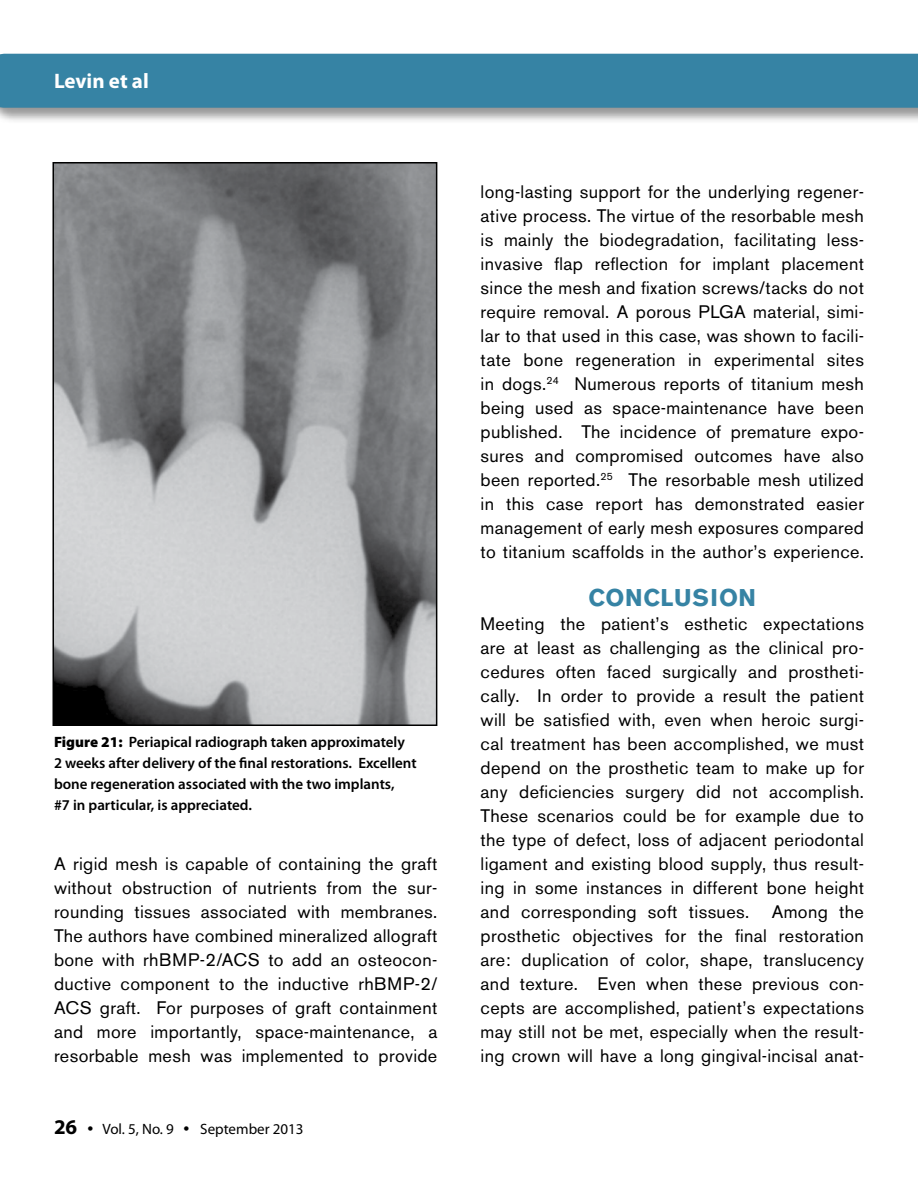
<style>
.page{position:relative;width:918px;height:1188px;background:#fff}
.page>*{position:absolute;margin:0;border:0;box-sizing:border-box;transform-origin:0 0}
.t1{font:700 24px "Akzidenz Grotesk BE";letter-spacing:.02em;color:#3683a4}
.t2{font:700 21px "Myriad Pro";color:#fff}
.t3{font:700 21px "Myriad Pro";color:#000}
.t4{font:18px/24px "Akzidenz Grotesk BE";letter-spacing:.02em;color:#000;text-align:justify}
.t5{font:600 15px/21px "Myriad Pro";color:#000}
.t6{font:15px "Myriad Pro";color:#000}
.s1{font-weight:900}
</style>
<div class="page">
<div style="left:0;top:54px;width:918px;height:70px;background:#000;opacity:.4"></div>
<div style="left:0;top:54px;width:918px;height:54px;background:#3683a4"></div>
<img style="left:55px;top:165px;width:379px;height:558px">
<div style="left:52px;top:162px;width:385px;height:564px;border:2px solid #000"></div>
<p class="t2" style="left:54px;top:69px;width:96px">Levin et al</p>
<p class="t5" style="left:54px;top:732px;width:364px"><span class="s1">Figure 21:</span> Periapical radiograph taken approximately 2 weeks after delivery of the final restorations. Excellent bone regeneration associated with the two implants,<br>#7 in particular, is appreciated.</p>
<p class="t4" style="left:54px;top:852px;width:385px">A rigid mesh is capable of containing the graft without obstruction of nutrients from the sur&shy;rounding tissues associated with membranes.<br>The authors have combined mineralized allograft bone with rhBMP-2/ACS to add an osteocon&shy;ductive component to the inductive rhBMP-2/ ACS graft. For purposes of graft containment and more importantly, space-maintenance, a resorbable mesh was implemented to provide</p>
<p class="t3" style="left:54px;top:1115px;width:25px">26</p>
<p class="t6" style="left:102px;top:1121px;width:73px">Vol. 5, No. 9</p>
<p class="t6" style="left:200px;top:1121px;width:105px">September 2013</p>
<p class="t4" style="left:481px;top:180px;width:385px">long-lasting support for the underlying regener&shy;ative process. The virtue of the resorbable mesh is mainly the biodegradation, facilitating less&shy;invasive flap reflection for implant placement since the mesh and fixation screws/tacks do not require removal. A porous PLGA material, simi&shy;lar to that used in this case, was shown to facili&shy;tate bone regeneration in experimental sites in dogs.<sup>24</sup> Numerous reports of titanium mesh being used as space-maintenance have been published. The incidence of premature expo&shy;sures and compromised outcomes have also been reported.<sup>25</sup> The resorbable mesh utilized in this case report has demonstrated easier management of early mesh exposures compared to titanium scaffolds in the author’s experience.</p>
<h1 class="t1" style="left:589px;top:584px;width:169px">CONCLUSION</h1>
<p class="t4" style="left:481px;top:612px;width:385px">Meeting the patient’s esthetic expectations are at least as challenging as the clinical pro&shy;cedures often faced surgically and prostheti&shy;cally. In order to provide a result the patient will be satisfied with, even when heroic surgi&shy;cal treatment has been accomplished, we must depend on the prosthetic team to make up for any deficiencies surgery did not accomplish.<br>These scenarios could be for example due to the type of defect, loss of adjacent periodontal ligament and existing blood supply, thus result&shy;ing in some instances in different bone height and corresponding soft tissues. Among the prosthetic objectives for the final restoration are: duplication of color, shape, translucency and texture. Even when these previous con&shy;cepts are accomplished, patient’s expectations may still not be met, especially when the result&shy;ing crown will have a long gingival-incisal anat-</p>
</div>
